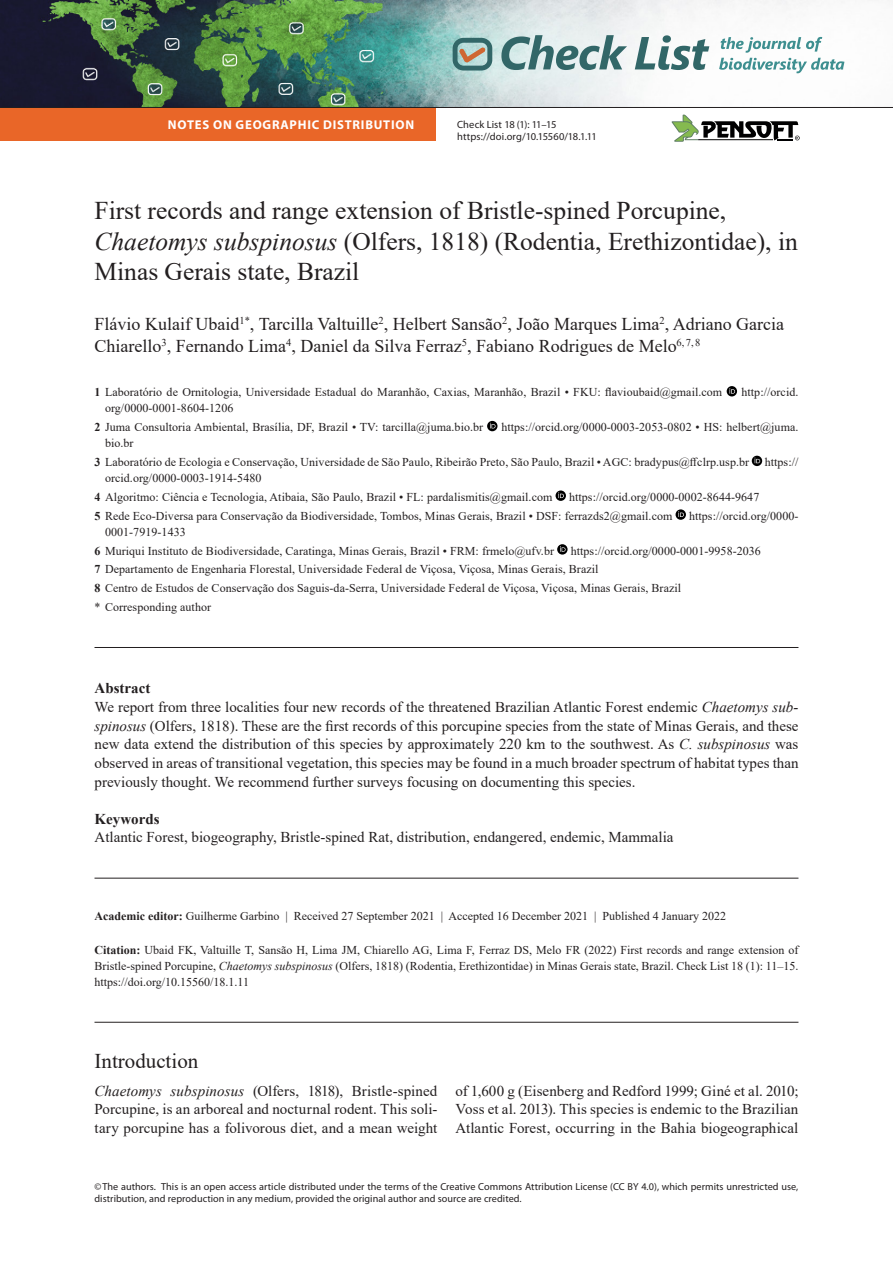
<style>
.page{position:relative;width:893px;height:1263px;background:#fff}
.page>*{position:absolute;margin:0;border:0;box-sizing:border-box;transform-origin:0 0}
.N_title{font:25.5px/30.6px "Times New Roman";color:#231f20}
.Head_-_Introduction{font:21px "Times New Roman";color:#231f20}
.N_authors{font:18px/21.6px "Times New Roman";color:#231f20}
.N_abstract_txt{font:15px/18.8px "Times New Roman";color:#231f20;text-align:justify}
.Body_-_Non-ind__spac{font:15px/18.8px "Times New Roman";letter-spacing:.005em;color:#231f20;text-align:justify}
.N_keywords_txt{font:15px "Times New Roman";color:#231f20}
.N_abstract{font:700 15px "Times New Roman";color:#231f20}
.N_keywords{font:700 15px "Times New Roman";color:#231f20}
.t1{font:700 12.75px "Myriad Pro";letter-spacing:.06em;color:#fff}
.N_affiliations{font:12px "Times New Roman";letter-spacing:.005em;color:#231f20}
.N_citation{font:12px/15.9px "Times New Roman";color:#231f20;text-align:justify}
.N_publ_data{font:12px "Times New Roman";color:#231f20}
.New_Corresp_author{font:12px "Times New Roman";letter-spacing:.005em;color:#231f20}
.t2{font:10.5px/12.8px "Myriad Pro";letter-spacing:.01em;color:#231f20}
.copyright{font:10.2px/12.3px "Myriad Pro";letter-spacing:.005em;color:#231f20}
.s1{font-style:italic}
.s2{font-weight:700}
</style>
<div class="page">
<img style="left:0;top:0;width:892px;height:107px">
<svg style="left:453px;top:38px;width:39px;height:33px"></svg>
<svg style="left:501px;top:35px;width:126px;height:35px"></svg>
<svg style="left:635px;top:35px;width:74px;height:35px"></svg>
<svg style="left:719px;top:37px;width:125px;height:36px"></svg>
<svg style="left:672px;top:115px;width:128px;height:27px"></svg>
<hr style="left:94px;top:647px;width:704px;height:1px;background:#231f20">
<hr style="left:94px;top:878px;width:704px;height:1px;background:#231f20">
<svg style="left:727px;top:386px;width:10px;height:10px"></svg>
<svg style="left:487px;top:421px;width:10px;height:10px"></svg>
<svg style="left:752px;top:456px;width:10px;height:10px"></svg>
<svg style="left:556px;top:490px;width:10px;height:11px"></svg>
<svg style="left:676px;top:509px;width:10px;height:11px"></svg>
<svg style="left:557px;top:544px;width:11px;height:11px"></svg>
<hr style="left:94px;top:1022px;width:704px;height:1px;background:#231f20">
<div style="left:0;top:108px;width:436px;height:32px;background:#e96628"></div>
<hr style="left:0;top:107px;width:893px;height:1px;background:#231f20">
<p class="t1" style="left:168px;top:116px;width:248px">NOTES ON GEOGRAPHIC DISTRIBUTION</p>
<p class="t2" style="left:457px;top:117px;width:141px">Check List 18 (1): 11–15 https://doi.org/10.15560/18.1.11</p>
<p class="N_title" style="left:94px;top:194px;width:705px">First records and range extension of Bristle-spined Porcupine,<br><span class="s1">Chaetomys subspinosus</span> (Olfers, 1818) (Rodentia, Erethizontidae), in<br>Minas Gerais state, Brazil</p>
<p class="N_authors" style="left:94px;top:313px;width:691px">Flávio Kulaif Ubaid<sup>1*</sup>, Tarcilla Valtuille<sup>2</sup>, Helbert Sansão<sup>2</sup>, João Marques Lima<sup>2</sup>, Adriano Garcia<br>Chiarello<sup>3</sup>, Fernando Lima<sup>4</sup>, Daniel da Silva Ferraz<sup>5</sup>, Fabiano Rodrigues de Melo<sup>6,7,</sup> <sup>8</sup></p>
<p class="N_affiliations" style="left:94px;top:384px;width:629px"><span class="s2">1</span> Laboratório de Ornitologia, Universidade Estadual do Maranhão, Caxias, Maranhão, Brazil • FKU: flavioubaid@gmail.com</p>
<p class="N_affiliations" style="left:741px;top:384px;width:59px">http://orcid.</p>
<p class="N_affiliations" style="left:105px;top:400px;width:130px">org/0000-0001-8604-1206</p>
<p class="N_affiliations" style="left:94px;top:419px;width:390px"><span class="s2">2</span> Juma Consultoria Ambiental, Brasília, DF, Brazil • TV: tarcilla@juma.bio.br</p>
<p class="N_affiliations" style="left:501px;top:419px;width:299px">https://orcid.org/0000-0003-2053-0802 • HS: helbert@juma.</p>
<p class="N_affiliations" style="left:105px;top:435px;width:30px">bio.br</p>
<p class="N_affiliations" style="left:94px;top:454px;width:656px"><span class="s2">3</span> Laboratório de Ecologia e Conservação, Universidade de São Paulo, Ribeirão Preto, São Paulo, Brazil • AGC: bradypus@ffclrp.usp.br</p>
<p class="N_affiliations" style="left:765px;top:454px;width:35px">https://</p>
<p class="N_affiliations" style="left:105px;top:469px;width:158px">orcid.org/0000-0003-1914-5480</p>
<p class="N_affiliations" style="left:94px;top:488px;width:459px"><span class="s2">4</span> Algoritmo: Ciência e Tecnologia, Atibaia, São Paulo, Brazil • FL: pardalismitis@gmail.com</p>
<p class="N_affiliations" style="left:569px;top:488px;width:192px">https://orcid.org/0000-0002-8644-9647</p>
<p class="N_affiliations" style="left:94px;top:507px;width:579px"><span class="s2">5</span> Rede Eco-Diversa para Conservação da Biodiversidade, Tombos, Minas Gerais, Brazil • DSF: ferrazds2@gmail.com</p>
<p class="N_affiliations" style="left:689px;top:507px;width:111px">https://orcid.org/0000-</p>
<p class="N_affiliations" style="left:105px;top:523px;width:82px">0001-7919-1433</p>
<p class="N_affiliations" style="left:94px;top:542px;width:461px"><span class="s2">6</span> Muriqui Instituto de Biodiversidade, Caratinga, Minas Gerais, Brazil • FRM: frmelo@ufv.br</p>
<p class="N_affiliations" style="left:571px;top:542px;width:192px">https://orcid.org/0000-0001-9958-2036</p>
<p class="N_affiliations" style="left:94px;top:561px;width:505px"><span class="s2">7</span> Departamento de Engenharia Florestal, Universidade Federal de Viçosa, Viçosa, Minas Gerais, Brazil</p>
<p class="N_affiliations" style="left:94px;top:580px;width:588px"><span class="s2">8</span> Centro de Estudos de Conservação dos Saguis-da-Serra, Universidade Federal de Viçosa, Viçosa, Minas Gerais, Brazil</p>
<p class="New_Corresp_author" style="left:94px;top:599px;width:118px">* Corresponding author</p>
<p class="N_abstract" style="left:94px;top:677px;width:57px">Abstract</p>
<p class="N_abstract_txt" style="left:94px;top:697px;width:705px">We report from three localities four new records of the threatened Brazilian Atlantic Forest endemic <span class="s1">Chaetomys sub&shy;spinosus</span> (Olfers, 1818). These are the first records of this porcupine species from the state of Minas Gerais, and these new data extend the distribution of this species by approximately 220 km to the southwest. As <span class="s1">C. subspinosus</span> was observed in areas of transitional vegetation, this species may be found in a much broader spectrum of habitat types than previously thought. We recommend further surveys focusing on documenting this species.</p>
<p class="N_keywords" style="left:94px;top:808px;width:66px">Keywords</p>
<p class="N_keywords_txt" style="left:94px;top:827px;width:580px">Atlantic Forest, biogeography, Bristle-spined Rat, distribution, endangered, endemic, Mammalia</p>
<p class="N_publ_data" style="left:94px;top:908px;width:633px"><span class="s2">Academic editor:</span> Guilherme Garbino | Received 27 September 2021 | Accepted 16 December 2021 | Published 4 January 2022</p>
<p class="N_citation" style="left:94px;top:942px;width:705px"><span class="s2">Citation:</span> Ubaid FK, Valtuille T, Sansão H, Lima JM, Chiarello AG, Lima F, Ferraz DS, Melo FR (2022) First records and range extension of Bristle-spined Porcupine, <span class="s1">Chaetomys subspinosus</span> (Olfers, 1818) (Rodentia, Erethizontidae) in Minas Gerais state, Brazil. Check List 18 (1): 11–15. https://doi.org/10.15560/18.1.11</p>
<p class="Head_-_Introduction" style="left:94px;top:1046px;width:105px">Introduction</p>
<p class="Body_-_Non-ind__spac" style="left:94px;top:1081px;width:344px"><span class="s1">Chaetomys subspinosus</span> (Olfers, 1818), Bristle-spined Porcupine, is an arboreal and nocturnal rodent. This soli&shy;tary porcupine has a folivorous diet, and a mean weight</p>
<p class="Body_-_Non-ind__spac" style="left:455px;top:1081px;width:344px">of 1,600 g (Eisenberg and Redford 1999; Giné et al. 2010; Voss et al. 2013). This species is endemic to the Brazilian Atlantic Forest, occurring in the Bahia biogeographical</p>
<p class="copyright" style="left:94px;top:1180px;width:705px">©The authors. This is an open access article distributed under the terms of the Creative Commons Attribution License (CC BY 4.0), which permits unrestricted use, distribution, and reproduction in any medium, provided the original author and source are credited.</p>
</div>
